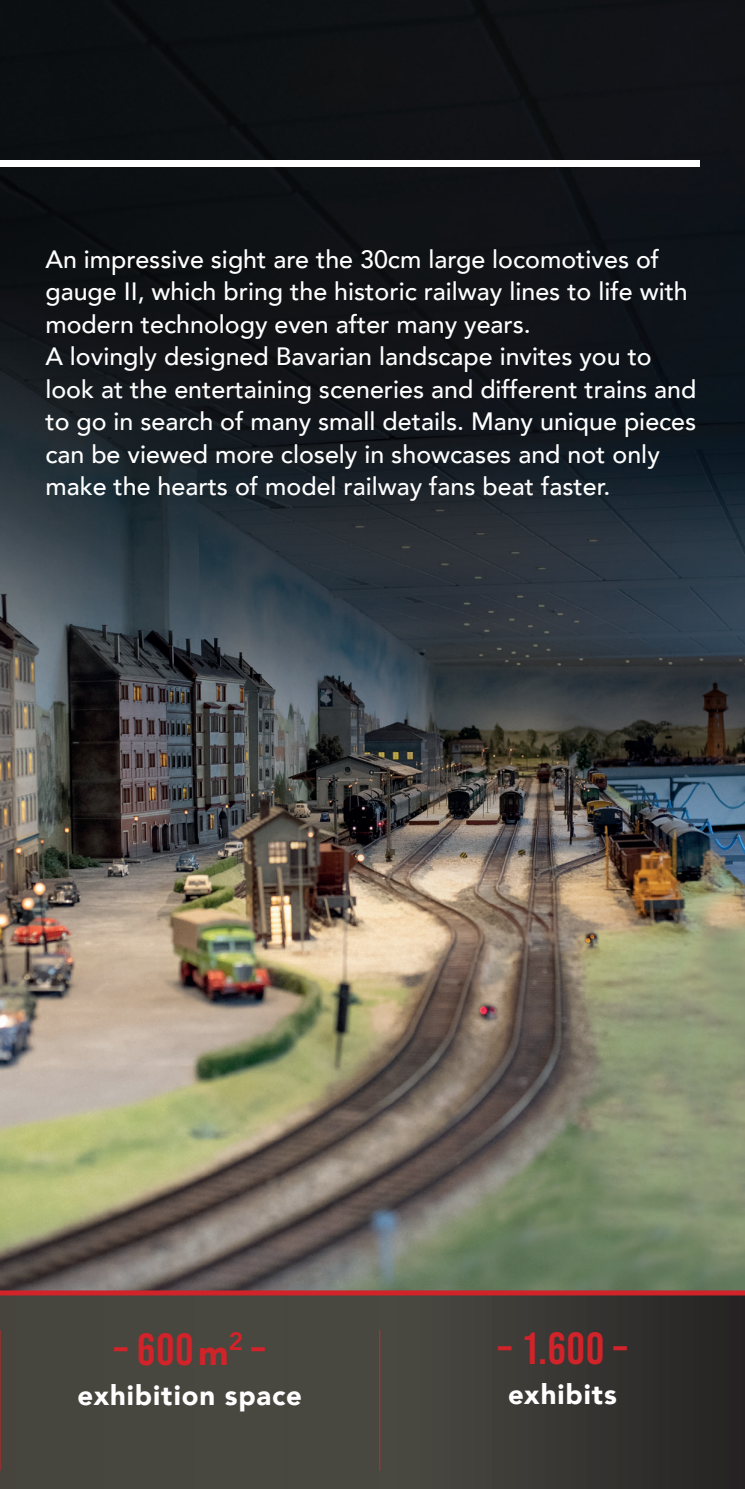
<style>
.page{position:relative;width:745px;height:1489px;background:#fff}
.page>*{position:absolute;margin:0;border:0;box-sizing:border-box;transform-origin:0 0}
.t1{font:45px "Bebas Neue";letter-spacing:.025em;color:#d1232a}
.t2{font:900 27.5px "Avenir";letter-spacing:.035em;color:#fff}
.t3{font:500 25px/32.5px "Avenir";color:#fff}
.s1{font-family:"Avenir";font-weight:900;font-size:35px}
</style>
<div class="page">
<img style="left:0;top:0;width:744px;height:1290px">
<div style="left:0;top:1292px;width:744px;height:196px;background:linear-gradient(to right,#504f46,#312f2d)"></div>
<div style="left:0;top:1290px;width:744px;height:5px;background:#d1232a"></div>
<div style="left:0;top:160px;width:699px;height:7px;background:#fff"></div>
<hr style="left:0;top:1329px;width:1px;height:141px;background:#d1232a">
<hr style="left:379px;top:1329px;width:1px;height:141px;background:#d1232a">
<p class="t3" style="left:45px;top:241px;width:652px">An impressive sight are the 30cm large locomotives of gauge II, which bring the historic railway lines to life with modern technology even after many years.<br>A lovingly designed Bavarian landscape invites you to look at the entertaining sceneries and different trains and to go in search of many small details. Many unique pieces can be viewed more closely in showcases and not only make the hearts of model railway fans beat faster.</p>
<h1 class="t1" style="left:114px;top:1323px;width:152px">– 600<span class="s1">m</span><sup>2</sup> –</h1>
<p class="t2" style="left:77px;top:1371px;width:226px">exhibition space</p>
<h1 class="t1" style="left:497px;top:1322px;width:130px">– 1.600 –</h1>
<p class="t2" style="left:507px;top:1370px;width:110px">exhibits</p>
</div>
